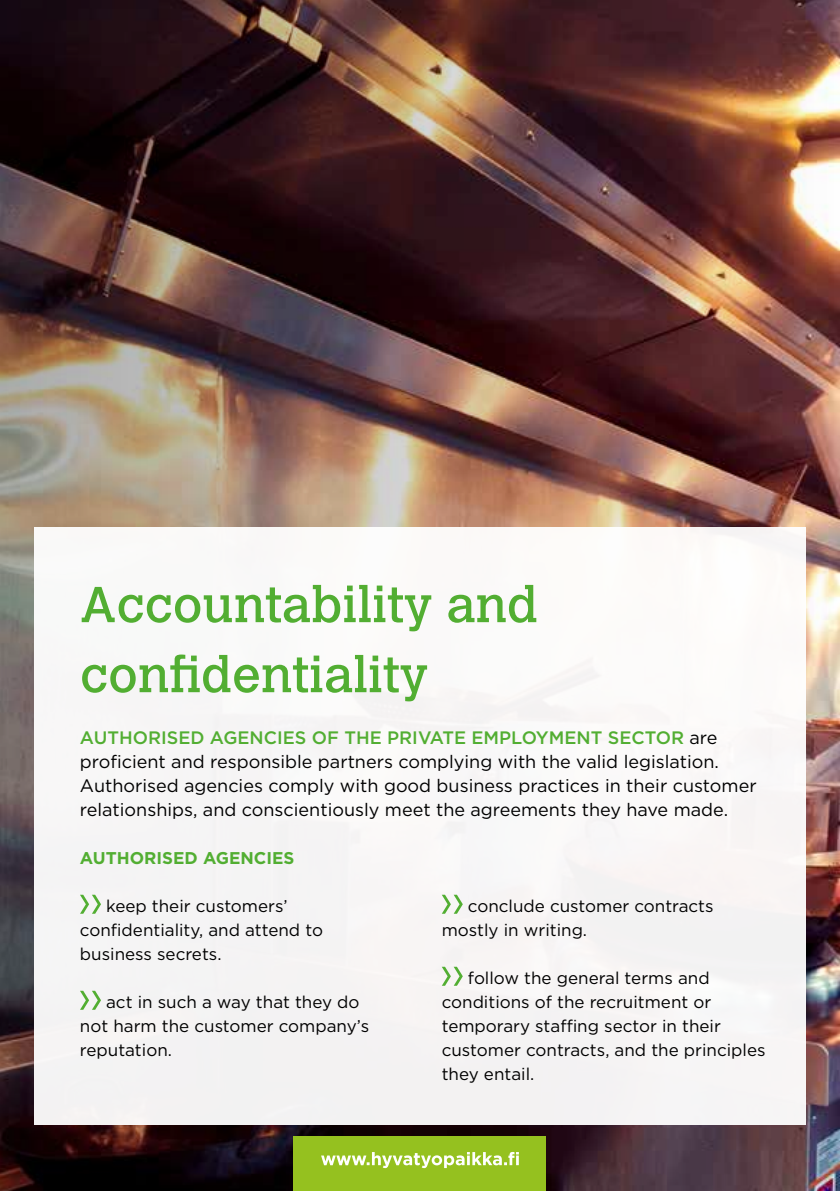
<style>
.page{position:relative;width:840px;height:1191px;background:#fff}
.page>*{position:absolute;margin:0;border:0;box-sizing:border-box;transform-origin:0 0}
.t1{font:50px/70px "Calvert MT Std";color:#52ae32}
.t2{font:18px/24px "Gotham";color:#000}
.t3{font:17px/24px "Gotham";color:#000}
.t4{font:700 17px "Gotham";color:#52ae32}
.s1{font-weight:500;color:#52ae32}
</style>
<div class="page">
<img style="left:0;top:0;width:839px;height:1191px">
<div style="left:34px;top:527px;width:771px;height:597px;background:#f8f6f6"></div>
<svg style="left:80px;top:894px;width:21px;height:19px"></svg>
<svg style="left:80px;top:990px;width:21px;height:19px"></svg>
<div style="left:293px;top:1136px;width:253px;height:55px;background:#95c11f"></div>
<svg style="left:321px;top:1151px;width:197px;height:17px"></svg>
<svg style="left:442px;top:894px;width:20px;height:19px"></svg>
<svg style="left:441px;top:966px;width:21px;height:19px"></svg>
<h1 class="t1" style="left:80px;top:570px;width:459px">Accountability and confidentiality</h1>
<p class="t2" style="left:80px;top:725px;width:677px"><span class="s1">AUTHORISED AGENCIES OF THE PRIVATE EMPLOYMENT SECTOR</span> are proficient and responsible partners complying with the valid legislation.<br>Authorised agencies comply with good business practices in their customer relationships, and conscientiously meet the agreements they have made.</p>
<p class="t4" style="left:80px;top:847px;width:216px">AUTHORISED AGENCIES</p>
<p class="t3" style="left:80px;top:894px;width:244px;text-indent:26px">keep their customers’ confidentiality, and attend to business secrets.</p>
<p class="t3" style="left:80px;top:990px;width:290px;text-indent:26px">act in such a way that they do not harm the customer company’s reputation.</p>
<p class="t3" style="left:441px;top:894px;width:273px;text-indent:26px">conclude customer contracts mostly in writing.</p>
<p class="t3" style="left:441px;top:966px;width:325px;text-indent:26px">follow the general terms and conditions of the recruitment or temporary staffing sector in their customer contracts, and the principles they entail.</p>
</div>
